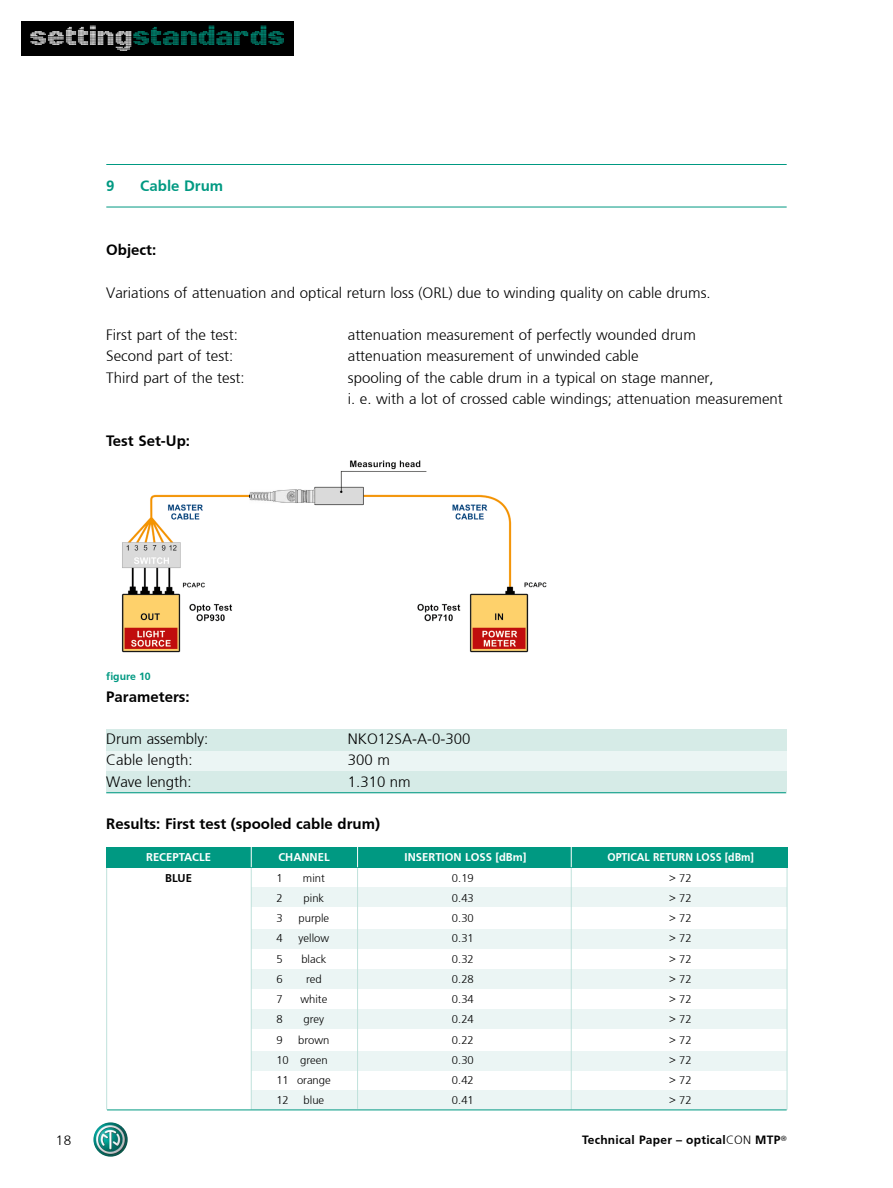
<style>
.page{position:relative;width:893px;height:1188px;background:#fff}
.page>*{position:absolute;margin:0;border:0;box-sizing:border-box;transform-origin:0 0}
.t1{font:700 27px "Punkt LT";letter-spacing:.025em;color:#009982}
.t2{font:300 15px/21.3px "Frutiger";color:#000}
.t3{font:700 15px "Frutiger";color:#000}
.t4{font:700 15px "Frutiger";color:#009982}
.t5{font:300 13.5px "Frutiger";color:#000}
.t6{font:700 12px "Frutiger";letter-spacing:.02em;color:#000}
.t7{font:300 11.25px/20.2px "Frutiger";color:#000;text-align:justify}
.t8{font:700 11.25px "Frutiger";color:#fff}
.t9{font:700 11.25px "Frutiger";color:#fff;scale:.94 1}
.t10{font:700 11.25px "Frutiger";color:#000}
.t11{font:700 10.5px "Frutiger";color:#009982}
.s1{color:#fff}
.s2{font-weight:300}
</style>
<div class="page">
<img style="left:93px;top:1122px;width:35px;height:35px;border-radius:17px">
<div style="left:21px;top:21px;width:272px;height:34px;background:#000"></div>
<div style="left:106px;top:730px;width:681px;height:63px;background:#ebf5f4"></div>
<div style="left:106px;top:730px;width:681px;height:21px;background:#d6ebe7"></div>
<div style="left:106px;top:772px;width:681px;height:21px;background:#d6ebe7"></div>
<hr style="left:106px;top:792px;width:680px;height:1px;background:#009982">
<hr style="left:106px;top:164px;width:681px;height:1px;background:#009982">
<hr style="left:106px;top:207px;width:681px;height:1px;background:#009982">
<img style="left:121px;top:460px;width:426px;height:193px">
<div style="left:252px;top:887px;width:535px;height:20px;background:#ebf5f4"></div>
<div style="left:252px;top:969px;width:535px;height:20px;background:#ebf5f4"></div>
<div style="left:251px;top:1009px;width:536px;height:20px;background:#ebf5f4"></div>
<div style="left:251px;top:1051px;width:536px;height:19px;background:#ebf5f4"></div>
<div style="left:251px;top:1090px;width:536px;height:20px;background:#ebf5f4"></div>
<div style="left:251px;top:929px;width:536px;height:20px;background:#ebf5f4"></div>
<hr style="left:251px;top:865px;width:1px;height:244px;background:#bfe1db">
<hr style="left:106px;top:865px;width:1px;height:245px;background:#bfe1db">
<hr style="left:357px;top:865px;width:1px;height:244px;background:#bfe1db">
<hr style="left:571px;top:865px;width:1px;height:244px;background:#bfe1db">
<hr style="left:787px;top:865px;width:1px;height:245px;background:#bfe1db">
<div style="left:106px;top:847px;width:681px;height:20px;background:#009982"></div>
<svg style="left:251px;top:847px;width:1px;height:20px"></svg>
<svg style="left:357px;top:847px;width:1px;height:20px"></svg>
<svg style="left:571px;top:847px;width:1px;height:20px"></svg>
<hr style="left:107px;top:1110px;width:680px;height:1px;background:#009982">
<img style="left:250px;top:489px;width:64px;height:14px">
<h1 class="t1" style="left:30px;top:26px;width:256px"><span class="s1">setting</span>standards</h1>
<p class="t4" style="left:106px;top:177px;width:10px">9</p>
<p class="t4" style="left:140px;top:177px;width:84px">Cable Drum</p>
<p class="t3" style="left:106px;top:241px;width:52px">Object:</p>
<p class="t2" style="left:106px;top:282px;width:606px">Variations of attenuation and optical return loss (ORL) due to winding quality on cable drums.</p>
<p class="t2" style="left:106px;top:324px;width:133px">First part of the test:</p>
<p class="t2" style="left:348px;top:324px;width:349px">attenuation measurement of perfectly wounded drum</p>
<p class="t2" style="left:106px;top:346px;width:129px">Second part of test:</p>
<p class="t2" style="left:348px;top:346px;width:292px">attenuation measurement of unwinded cable</p>
<p class="t2" style="left:106px;top:367px;width:140px">Third part of the test:</p>
<p class="t2" style="left:348px;top:367px;width:437px">spooling of the cable drum in a typical on stage manner,<br>i. e. with a lot of crossed cable windings; attenuation measurement</p>
<p class="t3" style="left:106px;top:432px;width:85px">Test Set-Up:</p>
<p class="t11" style="left:106px;top:670px;width:46px">figure 10</p>
<p class="t3" style="left:106px;top:688px;width:85px">Parameters:</p>
<p class="t2" style="left:106px;top:728px;width:104px">Drum assembly:</p>
<p class="t2" style="left:348px;top:728px;width:124px">NKO12SA-A-0-300</p>
<p class="t2" style="left:106px;top:749px;width:88px">Cable length:</p>
<p class="t2" style="left:348px;top:749px;width:44px">300 m</p>
<p class="t2" style="left:106px;top:771px;width:87px">Wave length:</p>
<p class="t2" style="left:348px;top:771px;width:64px">1.310 nm</p>
<p class="t3" style="left:106px;top:815px;width:275px">Results: First test (spooled cable drum)</p>
<p class="t8" style="left:146px;top:851px;width:66px">RECEPTACLE</p>
<p class="t8" style="left:278px;top:851px;width:53px">CHANNEL</p>
<p class="t8" style="left:405px;top:851px;width:123px">INSERTION LOSS [dBm]</p>
<p class="t9" style="left:607px;top:851px;width:157px">OPTICAL RETURN LOSS [dBm]</p>
<p class="t10" style="left:165px;top:871px;width:28px">BLUE</p>
<p class="t7" style="left:276px;top:868px;width:8px">1</p>
<p class="t7" style="left:303px;top:868px;width:23px">mint</p>
<p class="t7" style="left:276px;top:888px;width:8px">2</p>
<p class="t7" style="left:304px;top:888px;width:22px">pink</p>
<p class="t7" style="left:276px;top:908px;width:8px">3</p>
<p class="t7" style="left:299px;top:908px;width:32px">purple</p>
<p class="t7" style="left:276px;top:928px;width:8px">4</p>
<p class="t7" style="left:299px;top:928px;width:32px">yellow</p>
<p class="t7" style="left:276px;top:949px;width:8px">5</p>
<p class="t7" style="left:301px;top:949px;width:26px">black</p>
<p class="t7" style="left:276px;top:969px;width:8px">6</p>
<p class="t7" style="left:306px;top:969px;width:17px">red</p>
<p class="t7" style="left:276px;top:989px;width:8px">7</p>
<p class="t7" style="left:300px;top:989px;width:28px">white</p>
<p class="t7" style="left:276px;top:1009px;width:8px">8</p>
<p class="t7" style="left:304px;top:1009px;width:22px">grey</p>
<p class="t7" style="left:276px;top:1030px;width:8px">9</p>
<p class="t7" style="left:276px;top:1030px;width:56px;text-align:left;text-indent:22px">brown<br>10 green<br>11 orange<br>12</p>
<p class="t7" style="left:304px;top:1090px;width:22px">blue</p>
<p class="t7" style="left:452px;top:868px;width:23px">0.19<br>0.43<br>0.30<br>0.31<br>0.32<br>0.28<br>0.34<br>0.24<br>0.22<br>0.30<br>0.42<br>0.41</p>
<p class="t7" style="left:669px;top:868px;width:24px">&gt; 72 &gt; 72 &gt; 72 &gt; 72 &gt; 72 &gt; 72 &gt; 72 &gt; 72 &gt; 72 &gt; 72 &gt; 72 &gt; 72</p>
<p class="t5" style="left:56px;top:1132px;width:17px">18</p>
<p class="t6" style="left:582px;top:1133px;width:206px">Technical Paper – optical<span class="s2">CON</span> MTP<sup>®</sup></p>
</div>
